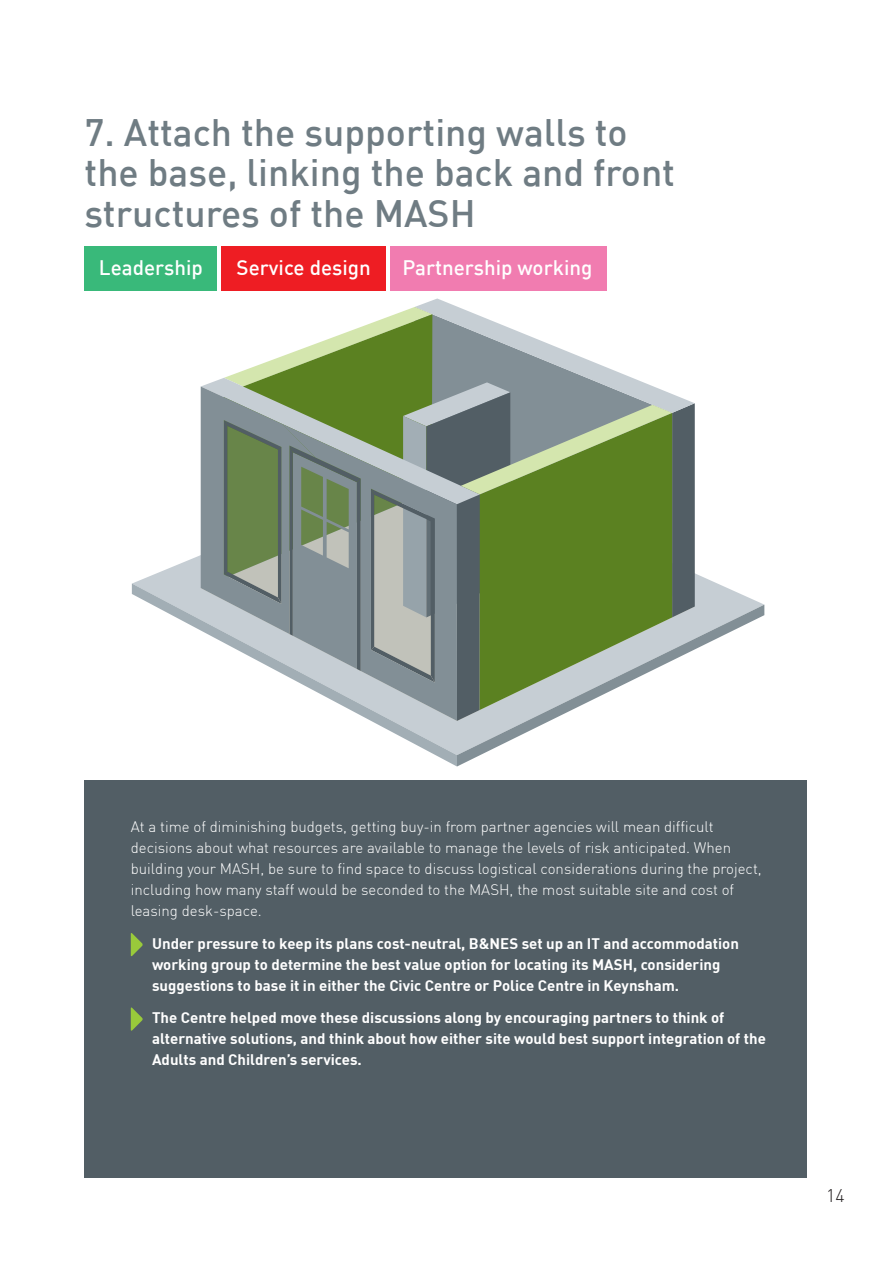
<style>
.page{position:relative;width:893px;height:1263px;background:#fff}
.page>*{position:absolute;margin:0;border:0;box-sizing:border-box;transform-origin:0 0}
.Heading_4{font:500 37.5px/40.5px "DIN";color:#6f7c83}
.Heading_3{font:500 20.55px "DIN";color:#fff}
.t1{font:300 18px "DIN";color:#231f20}
.Bullets{font:700 15px/21px "DIN";color:#fff}
.Body_Copy{font:300 15px/21px "DIN";color:#fff}
</style>
<div class="page">
<div style="left:85px;top:780px;width:722px;height:398px;background:#525e65"></div>
<svg style="left:134px;top:457px;width:630px;height:148px"></svg>
<svg style="left:457px;top:605px;width:307px;height:161px"></svg>
<svg style="left:132px;top:583px;width:325px;height:183px"></svg>
<svg style="left:201px;top:298px;width:494px;height:423px"></svg>
<svg style="left:131px;top:933px;width:12px;height:23px"></svg>
<svg style="left:131px;top:1007px;width:12px;height:24px"></svg>
<div style="left:390px;top:246px;width:217px;height:44px;background:#f17cb0"></div>
<div style="left:221px;top:246px;width:165px;height:44px;background:#ee1d23"></div>
<div style="left:85px;top:246px;width:132px;height:44px;background:#39b97a"></div>
<p class="Heading_4" style="left:85px;top:111px;width:592px">7. Attach the supporting walls to the base, linking the back and front structures of the MASH</p>
<p class="Heading_3" style="left:99px;top:254px;width:105px">Leadership</p>
<p class="Heading_3" style="left:237px;top:254px;width:136px">Service design</p>
<p class="Heading_3" style="left:402px;top:254px;width:192px">Partnership working</p>
<p class="Body_Copy" style="left:131px;top:816px;width:632px">At a time of diminishing budgets, getting buy-in from partner agencies will mean difficult decisions about what resources are available to manage the levels of risk anticipated. When building your MASH, be sure to find space to discuss logistical considerations during the project, including how many staff would be seconded to the MASH, the most suitable site and cost of leasing desk-space.</p>
<p class="Bullets" style="left:152px;top:932px;width:588px">Under pressure to keep its plans cost-neutral, B&amp;NES set up an IT and accommodation working group to determine the best value option for locating its MASH, considering suggestions to base it in either the Civic Centre or Police Centre in Keynsham.</p>
<p class="Bullets" style="left:152px;top:1007px;width:615px">The Centre helped move these discussions along by encouraging partners to think of alternative solutions, and think about how either site would best support integration of the<br>Adults and Children’s services.</p>
<p class="t1" style="left:826px;top:1184px;width:20px">14</p>
</div>
